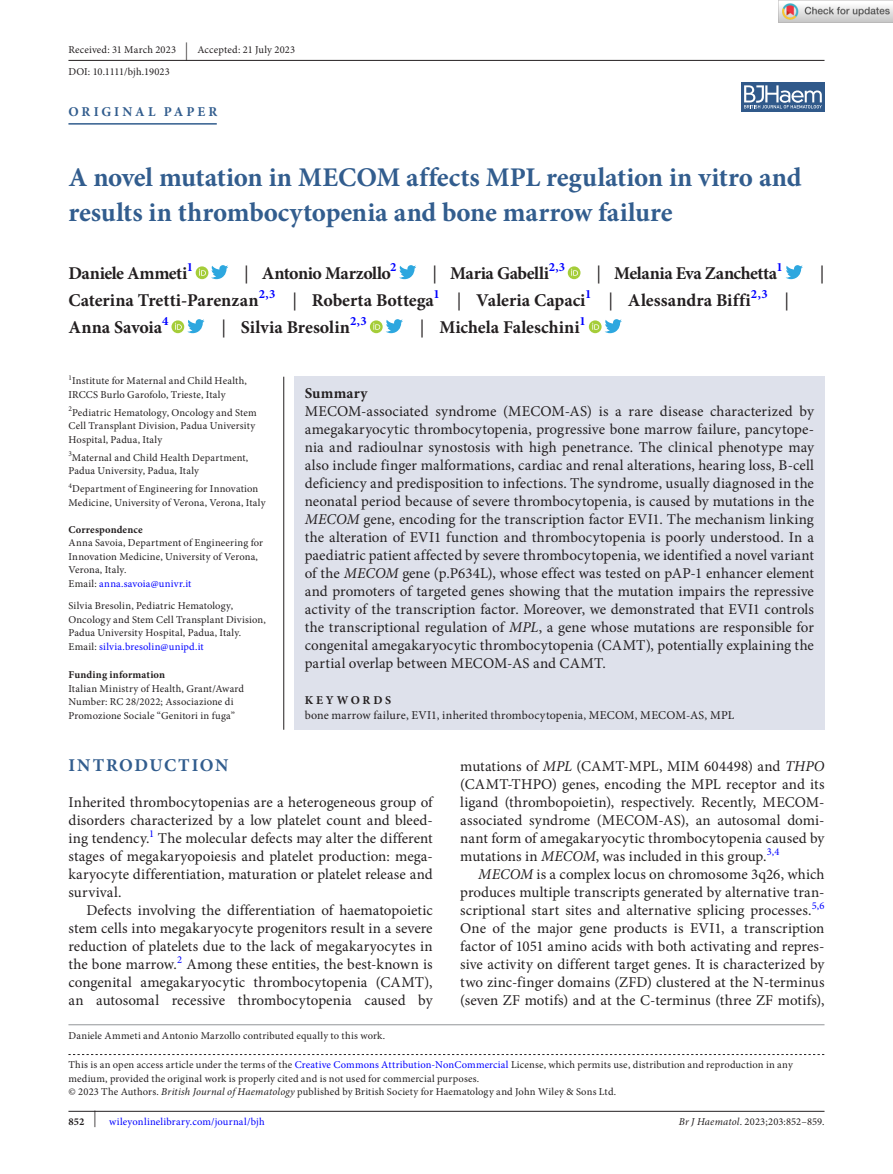
<style>
.page{position:relative;width:893px;height:1174px;background:#fff}
.page>*{position:absolute;margin:0;border:0;box-sizing:border-box;transform-origin:0 0}
.t1{font:700 27px/34.5px "Minion Pro";color:#325d8e}
.t2{font:700 18px "Minion Pro";letter-spacing:-.01em;color:#231f20}
.t3{font:700 18px "Minion Pro";letter-spacing:.08em;color:#325d8e}
.t4{font:18px "Minion Pro";color:#231f20}
.t5{font:15px/18px "Minion Pro";letter-spacing:.005em;color:#231f20;text-align:justify}
.t6{font:700 15px "Minion Pro";letter-spacing:.015em;color:#231f20}
.t7{font:700 13.5px "Minion Pro";letter-spacing:.21em;color:#325d8e}
.t8{font:700 12.6px "Minion Pro";color:#00f}
.t9{font:12px "Minion Pro";letter-spacing:.015em;color:#231f20}
.t10{font:700 12px "Minion Pro";letter-spacing:.225em;color:#231f20}
.t11{font:10.5px/13.5px "Minion Pro";letter-spacing:.015em;color:#231f20}
.t12{font:10.5px "Minion Pro";letter-spacing:.02em;color:#00f}
.t13{font:700 10.5px "Minion Pro";letter-spacing:.01em;color:#231f20}
.t14{font:7.35px "Minion Pro";color:#231f20}
.s1{font-size:18px}
.s2{font-weight:400}
.s3{color:#00f}
.s4{font-style:italic}
.s5{font-weight:700;color:#231f20}
</style>
<div class="page">
<hr style="left:68px;top:1111px;width:756px;height:1px;background:#231f20">
<div style="left:741px;top:82px;width:83px;height:30px;background:#30598a"></div>
<svg style="left:744px;top:85px;width:78px;height:23px"></svg>
<hr style="left:68px;top:123px;width:149px;height:2px;background:#325d8e">
<div style="left:196px;top:266px;width:12px;height:13px;background:#a5cd39;border-radius:50%"></div>
<svg style="left:199px;top:265px;width:29px;height:14px"></svg>
<svg style="left:399px;top:265px;width:17px;height:14px"></svg>
<div style="left:568px;top:266px;width:12px;height:13px;background:#a5cd39;border-radius:50%"></div>
<svg style="left:571px;top:269px;width:7px;height:7px"></svg>
<svg style="left:786px;top:265px;width:17px;height:14px"></svg>
<svg style="left:171px;top:320px;width:13px;height:13px"></svg>
<svg style="left:175px;top:319px;width:30px;height:14px"></svg>
<svg style="left:370px;top:320px;width:13px;height:13px"></svg>
<svg style="left:373px;top:323px;width:7px;height:7px"></svg>
<svg style="left:386px;top:319px;width:17px;height:14px"></svg>
<svg style="left:589px;top:320px;width:13px;height:13px"></svg>
<svg style="left:592px;top:323px;width:7px;height:7px"></svg>
<svg style="left:605px;top:319px;width:17px;height:14px"></svg>
<hr style="left:68px;top:60px;width:756px;height:1px;background:#231f20">
<svg style="left:68px;top:1054px;width:756px;height:1px"></svg>
<hr style="left:68px;top:1024px;width:756px;height:1px;background:#939598">
<div style="left:294px;top:377px;width:530px;height:352px;background:#dee1eb"></div>
<hr style="left:283px;top:377px;width:1px;height:352px;background:#231f20">
<img style="left:779px;top:0;width:114px;height:23px">
<p class="t11" style="left:68px;top:39px;width:228px;line-height:21.9px">Received: 31 March 2023 <span class="s1">|</span> Accepted: 21 July 2023<br>DOI: 10.1111/bjh.19023</p>
<p class="t7" style="left:69px;top:102px;width:150px">ORIGINAL PAPER</p>
<h1 class="t1" style="left:68px;top:160px;width:735px">A novel mutation in MECOM affects MPL regulation in vitro and results in thrombocytopenia and bone marrow failure</h1>
<p class="t2" style="left:68px;top:261px;width:121px">Daniele Ammeti</p>
<p class="t8" style="left:187px;top:258px;width:8px">1</p>
<p class="t2" style="left:244px;top:261px;width:148px"><span class="s2">|</span> Antonio Marzollo</p>
<p class="t8" style="left:390px;top:258px;width:8px">2</p>
<p class="t2" style="left:432px;top:261px;width:118px"><span class="s2">|</span> Maria Gabelli</p>
<p class="t8" style="left:549px;top:258px;width:18px">2,3</p>
<p class="t2" style="left:597px;top:261px;width:182px"><span class="s2">|</span> Melania Eva Zanchetta</p>
<p class="t8" style="left:777px;top:258px;width:8px">1</p>
<p class="t4" style="left:820px;top:261px;width:6px">|</p>
<p class="t2" style="left:68px;top:288px;width:192px">Caterina Tretti-Parenzan</p>
<p class="t8" style="left:259px;top:285px;width:18px">2,3</p>
<p class="t2" style="left:292px;top:288px;width:143px"><span class="s2">|</span> Roberta Bottega</p>
<p class="t8" style="left:434px;top:285px;width:8px">1</p>
<p class="t2" style="left:457px;top:288px;width:130px"><span class="s2">|</span> Valeria Capaci</p>
<p class="t8" style="left:585px;top:285px;width:8px">1</p>
<p class="t2" style="left:608px;top:288px;width:144px"><span class="s2">|</span> Alessandra Biffi</p>
<p class="t8" style="left:751px;top:285px;width:18px">2,3</p>
<p class="t4" style="left:785px;top:288px;width:6px">|</p>
<p class="t2" style="left:68px;top:315px;width:95px">Anna Savoia</p>
<p class="t8" style="left:162px;top:312px;width:8px">4</p>
<p class="t2" style="left:221px;top:315px;width:130px"><span class="s2">|</span> Silvia Bresolin</p>
<p class="t8" style="left:350px;top:312px;width:18px">2,3</p>
<p class="t2" style="left:420px;top:315px;width:162px"><span class="s2">|</span> Michela Faleschini</p>
<p class="t8" style="left:579px;top:312px;width:8px">1</p>
<p class="t14" style="left:68px;top:372px;width:5px">1</p>
<p class="t11" style="left:68px;top:374px;width:180px;text-indent:4px">Institute for Maternal and Child Health,<br>IRCCS Burlo Garofolo, Trieste, Italy</p>
<p class="t14" style="left:68px;top:404px;width:5px">2</p>
<p class="t11" style="left:68px;top:406px;width:190px;text-indent:4px">Pediatric Hematology, Oncology and Stem<br>Cell Transplant Division, Padua University<br>Hospital, Padua, Italy</p>
<p class="t14" style="left:68px;top:449px;width:5px">3</p>
<p class="t11" style="left:68px;top:451px;width:181px;text-indent:4px">Maternal and Child Health Department,<br>Padua University, Padua, Italy</p>
<p class="t14" style="left:68px;top:480px;width:5px">4</p>
<p class="t11" style="left:68px;top:482px;width:199px;text-align:center">Department of Engineering for Innovation<br>Medicine, University of Verona, Verona, Italy</p>
<p class="t13" style="left:68px;top:522px;width:76px">Correspondence</p>
<p class="t11" style="left:68px;top:536px;width:196px">Anna Savoia, Department of Engineering for Innovation Medicine, University of Verona, Verona, Italy.<br>Email: <span class="s3">anna.savoia@univr.it</span></p>
<p class="t11" style="left:68px;top:599px;width:199px">Silvia Bresolin, Pediatric Hematology, Oncology and Stem Cell Transplant Division, Padua University Hospital, Padua, Italy.<br>Email: <span class="s3">silvia.bresolin@unipd.it</span></p>
<p class="t13" style="left:68px;top:667px;width:98px">Funding information</p>
<p class="t11" style="left:68px;top:682px;width:177px">Italian Ministry of Health, Grant/Award<br>Number: RC 28/2022; Associazione di<br>Promozione Sociale “Genitori in fuga”</p>
<p class="t6" style="left:305px;top:383px;width:64px">Summary</p>
<p class="t5" style="left:305px;top:402px;width:511px">MECOM-associated syndrome (MECOM-AS) is a rare disease characterized by amegakaryocytic thrombocytopenia, progressive bone marrow failure, pancytope&shy;nia and radioulnar synostosis with high penetrance. The clinical phenotype may also include finger malformations, cardiac and renal alterations, hearing loss, B-cell deficiency and predisposition to infections. The syndrome, usually diagnosed in the neonatal period because of severe thrombocytopenia, is caused by mutations in the <span class="s4">MECOM</span> gene, encoding for the transcription factor EVI1. The mechanism linking the alteration of EVI1 function and thrombocytopenia is poorly understood. In a paediatric patient affected by severe thrombocytopenia, we identified a novel variant of the <span class="s4">MECOM</span> gene (p.P634L), whose effect was tested on pAP-1 enhancer element and promoters of targeted genes showing that the mutation impairs the repressive activity of the transcription factor. Moreover, we demonstrated that EVI1 controls the transcriptional regulation of <span class="s4">MPL</span>, a gene whose mutations are responsible for congenital amegakaryocytic thrombocytopenia (CAMT), potentially explaining the partial overlap between MECOM-AS and CAMT.</p>
<p class="t10" style="left:305px;top:692px;width:88px">KEYWORDS</p>
<p class="t9" style="left:305px;top:707px;width:431px">bone marrow failure, EVI1, inherited thrombocytopenia, MECOM, MECOM-AS, MPL</p>
<p class="t3" style="left:68px;top:753px;width:162px">INTRODUCTION</p>
<p class="t5" style="left:68px;top:793px;width:366px">Inherited thrombocytopenias are a heterogeneous group of disorders characterized by a low platelet count and bleed&shy;ing tendency.</p>
<p class="t12" style="left:149px;top:826px;width:7px">1</p>
<p class="t5" style="left:68px;top:829px;width:366px;text-indent:89px">The molecular defects may alter the different stages of megakaryopoiesis and platelet production: mega&shy;karyocyte differentiation, maturation or platelet release and survival.</p>
<p class="t5" style="left:68px;top:901px;width:366px;text-indent:18px">Defects involving the differentiation of haematopoietic stem cells into megakaryocyte progenitors result in a severe reduction of platelets due to the lack of megakaryocytes in the bone marrow.</p>
<p class="t12" style="left:177px;top:952px;width:7px">2</p>
<p class="t5" style="left:68px;top:955px;width:366px;text-indent:118px">Among these entities, the best-known is congenital amegakaryocytic thrombocytopenia (CAMT), an autosomal recessive thrombocytopenia caused by</p>
<p class="t11" style="left:68px;top:1028px;width:318px">Daniele Ammeti and Antonio Marzollo contributed equally to this work.</p>
<p class="t5" style="left:460px;top:757px;width:366px">mutations of <span class="s4">MPL</span> (CAMT-MPL, MIM 604498) and <span class="s4">THPO </span>(CAMT-THPO) genes, encoding the MPL receptor and its ligand (thrombopoietin), respectively. Recently, MECOM&shy;associated syndrome (MECOM-AS), an autosomal domi&shy;nant form of amegakaryocytic thrombocytopenia caused by mutations in <span class="s4">MECOM</span>, was included in this group.<sup>3,4</sup></p>
<p class="t5" style="left:460px;top:865px;width:366px;text-indent:18px"><span class="s4">MECOM</span> is a complex locus on chromosome 3q26, which produces multiple transcripts generated by alternative tran&shy;scriptional start sites and alternative splicing processes.</p>
<p class="t12" style="left:812px;top:898px;width:14px">5,6</p>
<p class="t5" style="left:460px;top:919px;width:366px">One of the major gene products is EVI1, a transcription factor of 1051 amino acids with both activating and repres&shy;sive activity on different target genes. It is characterized by two zinc-finger domains (ZFD) clustered at the N-terminus (seven ZF motifs) and at the C-terminus (three ZF motifs),</p>
<p class="t11" style="left:68px;top:1058px;width:726px">This is an open access article under the terms of the <span class="s3">Creative Commons Attribution-NonCommercial</span> License, which permits use, distribution and reproduction in any medium, provided the original work is properly cited and is not used for commercial purposes.<br>© 2023 The Authors. <span class="s4">British Journal of Haematology</span> published by British Society for Haematology and John Wiley &amp; Sons Ltd.</p>
<p class="t12" style="left:68px;top:1114px;width:198px"><span class="s5">852</span> <sup>|</sup> wileyonlinelibrary.com/journal/bjh</p>
<p class="t11" style="left:679px;top:1115px;width:147px"><span class="s4">Br J Haematol</span>. 2023;203:852–859.</p>
</div>
